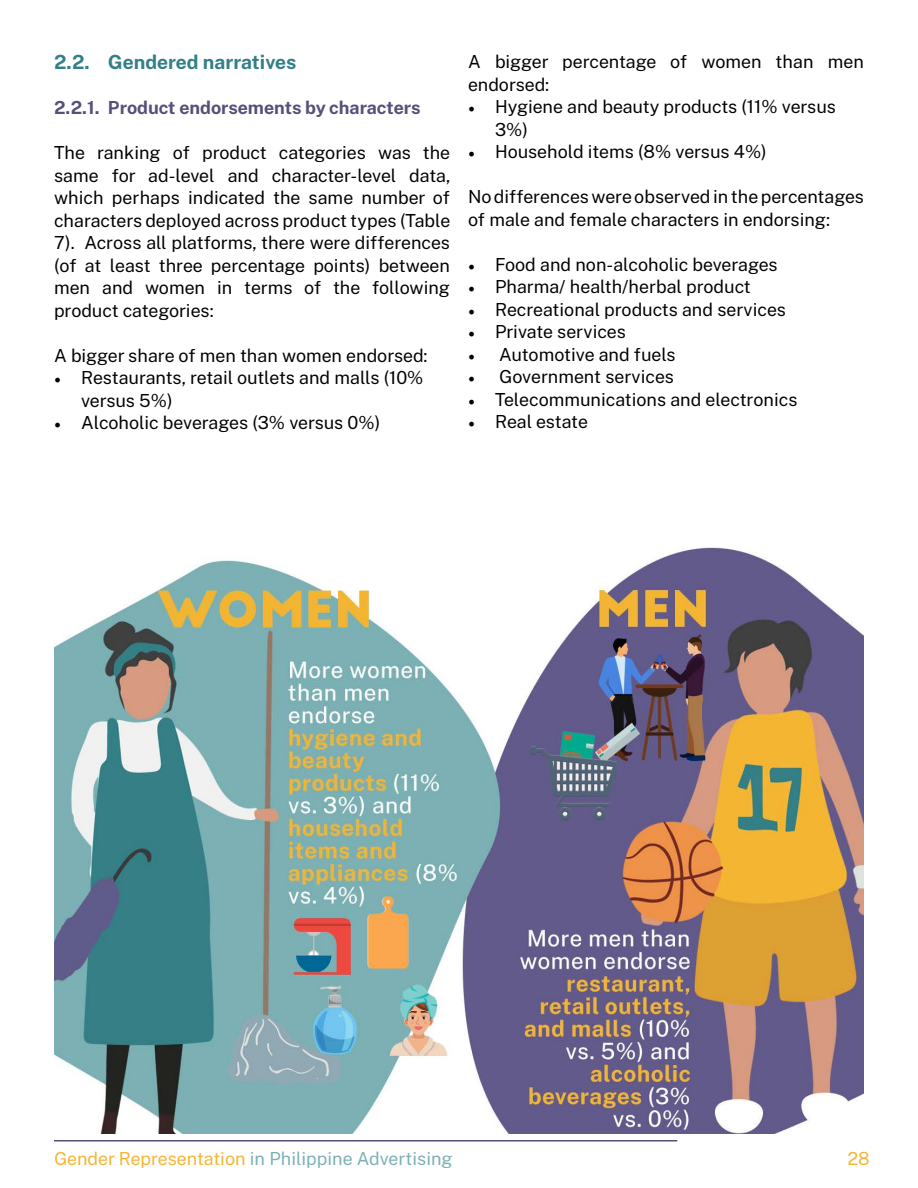
<style>
.page{position:relative;width:918px;height:1188px;background:#fff}
.page>*{position:absolute;margin:0;border:0;box-sizing:border-box;transform-origin:0 0}
.t1{font:700 19.5px "Public Sans";color:#337f87}
.t2{font:18px/22.5px "Public Sans";color:#000}
.t3{font:18px "Public Sans";color:#7bb0b4}
.t4{font:700 18px "Public Sans";color:#55507a}
.t5{font:18px "Public Sans";color:#f3b532}
.s1{font-family:"Minion Pro"}
.s2{color:#f3b532}
</style>
<div class="page">
<hr style="left:54px;top:1140px;width:623px;height:2px;background:#55507a">
<img style="left:54px;top:547px;width:810px;height:587px">
<p class="t1" style="left:54px;top:47px;width:244px">2.2. Gendered narratives</p>
<p class="t4" style="left:54px;top:94px;width:368px">2.2.1. Product endorsements by characters</p>
<p class="t2" style="left:54px;top:141px;width:398px;text-align:justify">The ranking of product categories was the same for ad-level and character-level data, which perhaps indicated the same number of characters deployed across product types (Table 7). Across all platforms, there were differences (of at least three percentage points) between men and women in terms of the following product categories:</p>
<p class="t2" style="left:54px;top:343px;width:375px">A bigger share of men than women endorsed:</p>
<p class="t2" style="left:81px;top:366px;width:344px;text-indent:-27px"><span class="s1">•</span> Restaurants, retail outlets and malls (10% versus 5%)</p>
<p class="t2" style="left:54px;top:411px;width:328px"><span class="s1">•</span> Alcoholic beverages (3% versus 0%)</p>
<p class="t2" style="left:468px;top:49px;width:397px">A bigger percentage of women than men endorsed:</p>
<p class="t2" style="left:495px;top:94px;width:343px;text-indent:-27px"><span class="s1">•</span> Hygiene and beauty products (11% versus<br>3%)</p>
<p class="t2" style="left:468px;top:139px;width:300px"><span class="s1">•</span> Household items (8% versus 4%)</p>
<p class="t2" style="left:468px;top:184px;width:398px">No differences were observed in the percentages of male and female characters in endorsing:</p>
<p class="t2" style="left:468px;top:252px;width:311px"><span class="s1">•</span> Food and non-alcoholic beverages</p>
<p class="t2" style="left:468px;top:274px;width:284px"><span class="s1">•</span> Pharma/ health/herbal product</p>
<p class="t2" style="left:468px;top:297px;width:320px"><span class="s1">•</span> Recreational products and services</p>
<p class="t2" style="left:468px;top:319px;width:160px"><span class="s1">•</span> Private services</p>
<p class="t2" style="left:468px;top:342px;width:209px"><span class="s1">•</span> Automotive and fuels</p>
<p class="t2" style="left:468px;top:364px;width:208px"><span class="s1">•</span> Government services</p>
<p class="t2" style="left:468px;top:387px;width:331px"><span class="s1">•</span> Telecommunications and electronics</p>
<p class="t2" style="left:468px;top:409px;width:122px"><span class="s1">•</span> Real estate</p>
<p class="t3" style="left:54px;top:1144px;width:400px"><span class="s2">Gender Representation</span> in Philippine Advertising</p>
<p class="t5" style="left:847px;top:1144px;width:24px">28</p>
</div>
